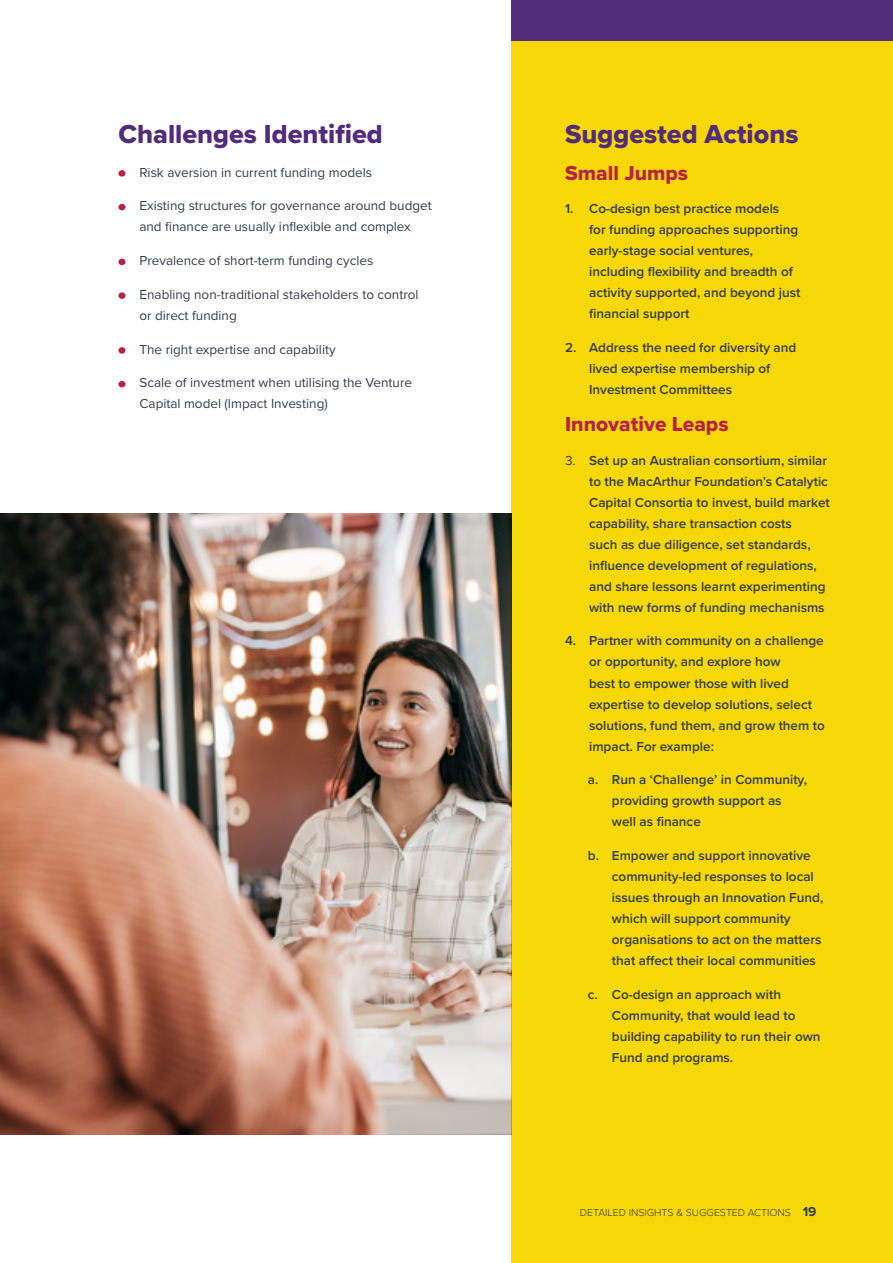
<style>
.page{position:relative;width:893px;height:1263px;background:#fff}
.page>*{position:absolute;margin:0;border:0;box-sizing:border-box;transform-origin:0 0}
.t1{font:27px "Proxima Nova Extrabld";color:#522c7a}
.t2{font:21px "Proxima Nova Extrabld";color:#b52345}
.t3{font:600 13.5px/21px "Proxima Nova";color:#333c4d}
.t4{font:13.5px/21px "Proxima Nova";color:#333c4d}
.t5{font:300 10.5px "Proxima Nova";color:#333c4d}
.s1{font-weight:400}
.s2{font-weight:700;font-size:13.5px}
</style>
<div class="page">
<div style="left:118px;top:170px;width:8px;height:7px;background:#b52345;border-radius:50%"></div>
<div style="left:118px;top:204px;width:8px;height:6px;background:#b52345;border-radius:50%"></div>
<div style="left:118px;top:259px;width:8px;height:6px;background:#b52345;border-radius:50%"></div>
<div style="left:118px;top:292px;width:8px;height:7px;background:#b52345;border-radius:50%"></div>
<div style="left:118px;top:347px;width:8px;height:7px;background:#b52345;border-radius:50%"></div>
<div style="left:118px;top:381px;width:8px;height:6px;background:#b52345;border-radius:50%"></div>
<div style="left:511px;top:0;width:382px;height:1263px;background:#f6d809"></div>
<img style="left:0;top:513px;width:511px;height:621px">
<div style="left:511px;top:0;width:382px;height:40px;background:#522c7a"></div>
<h1 class="t1" style="left:118px;top:114px;width:266px">Challenges Identified</h1>
<p class="t4" style="left:139px;top:161px;width:234px">Risk aversion in current funding models</p>
<p class="t4" style="left:139px;top:195px;width:294px">Existing structures for governance around budget and finance are usually inflexible and complex</p>
<p class="t4" style="left:139px;top:250px;width:235px">Prevalence of short-term funding cycles</p>
<p class="t4" style="left:139px;top:283px;width:281px">Enabling non-traditional stakeholders to control or direct funding</p>
<p class="t4" style="left:139px;top:338px;width:198px">The right expertise and capability</p>
<p class="t4" style="left:139px;top:372px;width:274px">Scale of investment when utilising the Venture<br>Capital model (Impact Investing)</p>
<h1 class="t1" style="left:565px;top:114px;width:235px">Suggested Actions</h1>
<h2 class="t2" style="left:565px;top:157px;width:124px">Small Jumps</h2>
<p class="t3" style="left:589px;top:198px;width:213px;text-indent:-24px">1. Co-design best practice models<br>for funding approaches supporting early-stage social ventures, including flexibility and breadth of activity supported, and beyond just financial support</p>
<p class="t3" style="left:589px;top:337px;width:209px;text-indent:-24px">2. Address the need for diversity and lived expertise membership of<br>Investment Committees</p>
<h2 class="t2" style="left:565px;top:408px;width:165px">Innovative Leaps</h2>
<p class="t3" style="left:589px;top:449px;width:242px;text-indent:-24px"><span class="s1">3.</span> Set up an Australian consortium, similar to the MacArthur Foundation’s Catalytic Capital Consortia to invest, build market capability, share transaction costs<br>such as due diligence, set standards, influence development of regulations, and share lessons learnt experimenting with new forms of funding mechanisms</p>
<p class="t3" style="left:589px;top:630px;width:237px;text-indent:-24px">4. Partner with community on a challenge or opportunity, and explore how<br>best to empower those with lived expertise to develop solutions, select solutions, fund them, and grow them to impact. For example:</p>
<p class="t3" style="left:612px;top:769px;width:197px;text-indent:-24px">a. Run a ‘Challenge’ in Community, providing growth support as well as finance</p>
<p class="t3" style="left:612px;top:845px;width:213px;text-indent:-24px">b. Empower and support innovative community-led responses to local issues through an Innovation Fund, which will support community organisations to act on the matters that affect their local communities</p>
<p class="t3" style="left:612px;top:983px;width:210px;text-indent:-24px">c. Co-design an approach with<br>Community, that would lead to building capability to run their own<br>Fund and programs.</p>
<p class="t5" style="left:580px;top:1204px;width:238px">DETAILED INSIGHTS &amp; SUGGESTED ACTIONS <span class="s2">19</span></p>
</div>
